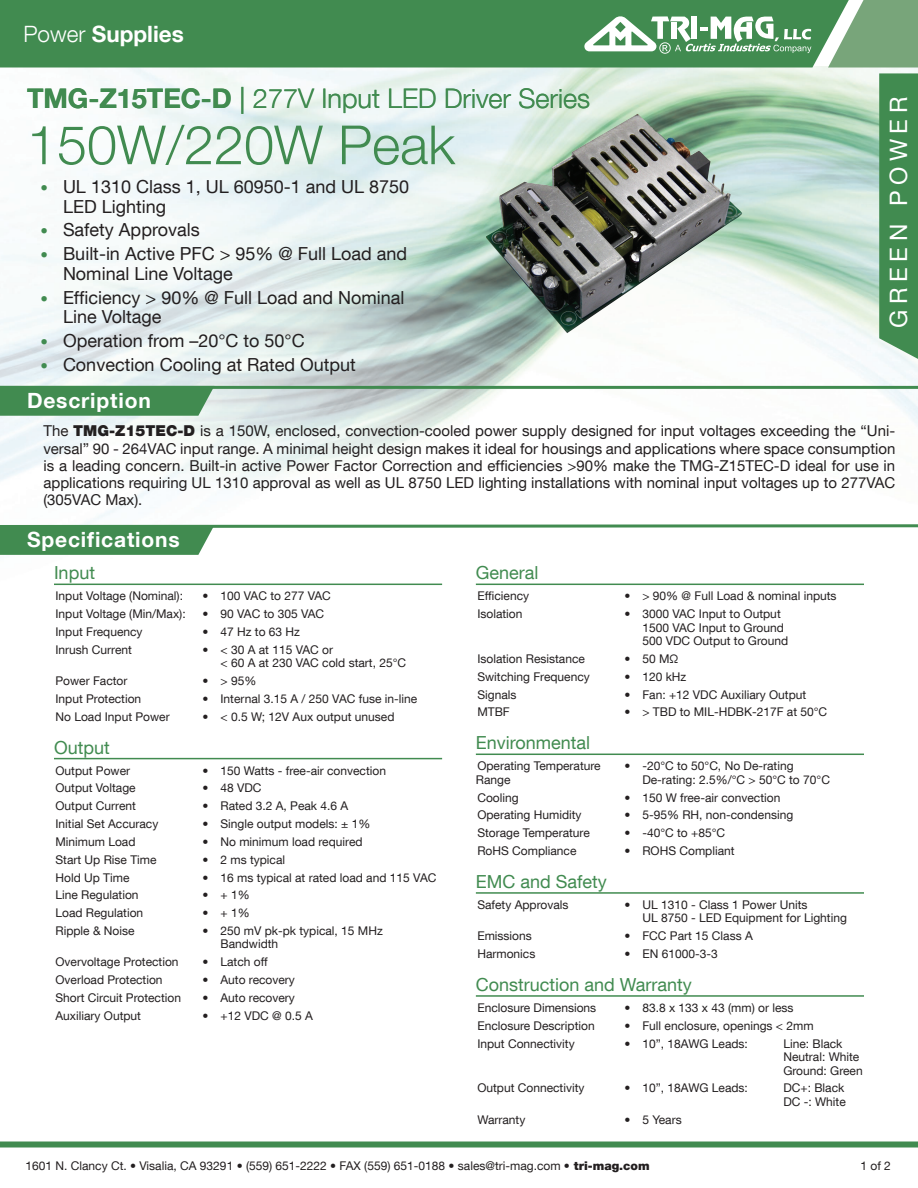
<style>
.page{position:relative;width:918px;height:1188px;background:#fff}
.page>*{position:absolute;margin:0;border:0;box-sizing:border-box;transform-origin:0 0}
.t1{font:300 54px "Helvetica Neue LT Com";color:#418b50}
.t2{font:300 27px "Helvetica Neue LT Com";color:#418b50}
.t3{font:24px "Helvetica Neue LT Com";letter-spacing:.23em;color:#fff}
.t4{font:700 22.5px "Helvetica Neue LT Com";color:#fff}
.t5{font:700 21px "Helvetica Neue LT Com";letter-spacing:.04em;color:#fff}
.t6{font:18px/19.5px "Helvetica Neue LT Com";color:#231f20}
.Spec_Subheads{font:18px "Helvetica Neue LT Com";color:#418b50}
.Description{font:15px/17.2px "Helvetica Neue LT Com";color:#231f20;text-align:justify}
.Specs{font:12px/13.5px "Helvetica Neue LT Com";color:#231f20}
.Specs_-_Tab{font:12px/13.5px "Helvetica Neue LT Com";color:#231f20}
.s1{font-weight:300}
.s2{font-weight:700}
.s3{font-weight:400}
.s4{font-size:15px;color:#418b50}
.s5{font-weight:900}
</style>
<div class="page">
<img style="left:0;top:68px;width:918px;height:518px">
<div style="left:0;top:0;width:828px;height:68px;background:#418b50"></div>
<svg style="left:584px;top:16px;width:227px;height:38px"></svg>
<div style="left:0;top:1142px;width:918px;height:6px;background:#418b50"></div>
<svg style="left:0;top:523px;width:918px;height:32px"></svg>
<hr style="left:0;top:386px;width:918px;height:3px;background:#418b50">
<svg style="left:0;top:388px;width:214px;height:28px;background:#488f57"></svg>
<svg style="left:828px;top:0;width:90px;height:359px;background:#92bd9c"></svg>
<hr style="left:54px;top:584px;width:388px;height:1px;background:#418b50">
<hr style="left:54px;top:758px;width:388px;height:1px;background:#418b50">
<hr style="left:476px;top:584px;width:388px;height:1px;background:#418b50">
<hr style="left:476px;top:754px;width:388px;height:1px;background:#418b50">
<hr style="left:476px;top:892px;width:388px;height:2px;background:#418b50">
<hr style="left:476px;top:995px;width:388px;height:2px;background:#418b50">
<img style="left:486px;top:114px;width:256px;height:219px">
<h3 class="t4" style="left:23px;top:20px;width:162px"><span class="s1">Power</span> Supplies</h3>
<p class="t2" style="left:27px;top:82px;width:565px"><span class="s2">TMG-Z15TEC-D</span> <span class="s3">|</span> 277V Input LED Driver Series</p>
<p class="t1" style="left:27px;top:112px;width:430px">150W/220W Peak</p>
<p class="t6" style="left:63px;top:177px;width:348px;text-indent:-22px"><span class="s4">•</span> UL 1310 Class 1, UL 60950-1 and UL 8750<br>LED Lighting</p>
<p class="t6" style="left:40px;top:220px;width:161px"><span class="s4">•</span> Safety Approvals</p>
<p class="t6" style="left:63px;top:244px;width:346px;text-indent:-22px"><span class="s4">•</span> Built-in Active PFC &gt; 95% @ Full Load and<br>Nominal Line Voltage</p>
<p class="t6" style="left:63px;top:287px;width:343px;text-indent:-22px"><span class="s4">•</span> Efficiency &gt; 90% @ Full Load and Nominal<br>Line Voltage</p>
<p class="t6" style="left:40px;top:330px;width:266px"><span class="s4">•</span> Operation from –20°C to 50°C</p>
<p class="t6" style="left:40px;top:354px;width:317px"><span class="s4">•</span> Convection Cooling at Rated Output</p>
<p class="t5" style="left:27px;top:387px;width:125px">Description</p>
<p class="t3" style="left:884px;top:328px;width:232px;rotate:-90deg">GREEN POWER</p>
<p class="Description" style="left:43px;top:422px;width:853px">The <span class="s5">TMG-Z15TEC-D</span> is a 150W, enclosed, convection-cooled power supply designed for input voltages exceeding the “Uni&shy;versal” 90 - 264VAC input range. A minimal height design makes it ideal for housings and applications where space consumption is a leading concern. Built-in active Power Factor Correction and efficiencies &gt;90% make the TMG-Z15TEC-D ideal for use in applications requiring UL 1310 approval as well as UL 8750 LED lighting installations with nominal input voltages up to 277VAC (305VAC Max).</p>
<p class="t5" style="left:27px;top:526px;width:154px">Specifications</p>
<p class="Spec_Subheads" style="left:54px;top:562px;width:43px">Input</p>
<p class="Specs" style="left:56px;top:589px;width:129px">Input Voltage (Nominal):</p>
<p class="Specs" style="left:202px;top:589px;width:130px">• 100 VAC to 277 VAC</p>
<p class="Specs" style="left:56px;top:607px;width:132px">Input Voltage (Min/Max):</p>
<p class="Specs" style="left:202px;top:607px;width:123px">• 90 VAC to 305 VAC</p>
<p class="Specs" style="left:56px;top:625px;width:89px">Input Frequency</p>
<p class="Specs" style="left:202px;top:625px;width:99px">• 47 Hz to 63 Hz</p>
<p class="Specs" style="left:56px;top:642px;width:78px">Inrush Current</p>
<p class="Specs" style="left:220px;top:642px;width:187px;text-indent:-18px">• &lt; 30 A at 115 VAC or<br>&lt; 60 A at 230 VAC cold start, 25°C</p>
<p class="Specs" style="left:56px;top:674px;width:73px">Power Factor</p>
<p class="Specs" style="left:202px;top:674px;width:55px">• &gt; 95%</p>
<p class="Specs" style="left:56px;top:692px;width:87px">Input Protection</p>
<p class="Specs" style="left:202px;top:692px;width:216px">• Internal 3.15 A / 250 VAC fuse in-line</p>
<p class="Specs" style="left:56px;top:709px;width:116px">No Load Input Power</p>
<p class="Specs" style="left:202px;top:709px;width:193px">• &lt; 0.5 W; 12V Aux output unused</p>
<p class="Spec_Subheads" style="left:54px;top:736px;width:57px">Output</p>
<p class="Specs" style="left:56px;top:763px;width:76px">Output Power</p>
<p class="Specs" style="left:202px;top:763px;width:185px">• 150 Watts - free-air convection</p>
<p class="Specs" style="left:56px;top:781px;width:82px">Output Voltage</p>
<p class="Specs" style="left:202px;top:781px;width:61px">• 48 VDC</p>
<p class="Specs" style="left:56px;top:799px;width:82px">Output Current</p>
<p class="Specs" style="left:202px;top:799px;width:147px">• Rated 3.2 A, Peak 4.6 A</p>
<p class="Specs" style="left:56px;top:817px;width:104px">Initial Set Accuracy</p>
<p class="Specs" style="left:202px;top:817px;width:169px">• Single output models: ± 1%</p>
<p class="Specs" style="left:56px;top:835px;width:82px">Minimum Load</p>
<p class="Specs" style="left:202px;top:835px;width:162px">• No minimum load required</p>
<p class="Specs" style="left:56px;top:852px;width:103px">Start Up Rise Time</p>
<p class="Specs" style="left:202px;top:852px;width:84px">• 2 ms typical</p>
<p class="Specs" style="left:56px;top:870px;width:76px">Hold Up Time</p>
<p class="Specs" style="left:202px;top:870px;width:235px">• 16 ms typical at rated load and 115 VAC</p>
<p class="Specs" style="left:56px;top:888px;width:85px">Line Regulation</p>
<p class="Specs" style="left:202px;top:888px;width:49px">• + 1%</p>
<p class="Specs" style="left:56px;top:906px;width:89px">Load Regulation</p>
<p class="Specs" style="left:202px;top:906px;width:49px">• + 1%</p>
<p class="Specs" style="left:56px;top:924px;width:81px">Ripple &amp; Noise</p>
<p class="Specs" style="left:220px;top:924px;width:164px;text-indent:-18px">• 250 mV pk-pk typical, 15 MHz<br>Bandwidth</p>
<p class="Specs" style="left:56px;top:955px;width:125px">Overvoltage Protection</p>
<p class="Specs" style="left:202px;top:955px;width:67px">• Latch off</p>
<p class="Specs" style="left:56px;top:973px;width:109px">Overload Protection</p>
<p class="Specs" style="left:202px;top:973px;width:94px">• Auto recovery</p>
<p class="Specs" style="left:56px;top:991px;width:127px">Short Circuit Protection</p>
<p class="Specs" style="left:202px;top:991px;width:94px">• Auto recovery</p>
<p class="Specs" style="left:56px;top:1008px;width:87px">Auxiliary Output</p>
<p class="Specs" style="left:202px;top:1008px;width:112px">• +12 VDC @ 0.5 A</p>
<p class="Spec_Subheads" style="left:476px;top:562px;width:64px">General</p>
<p class="Specs" style="left:477px;top:589px;width:53px">Efficiency</p>
<p class="Specs" style="left:624px;top:589px;width:214px">• &gt; 90% @ Full Load &amp; nominal inputs</p>
<p class="Specs" style="left:477px;top:607px;width:47px">Isolation</p>
<p class="Specs" style="left:642px;top:607px;width:147px;text-indent:-18px">• 3000 VAC Input to Output<br>1500 VAC Input to Ground<br>500 VDC Output to Ground</p>
<p class="Specs" style="left:477px;top:652px;width:109px">Isolation Resistance</p>
<p class="Specs" style="left:624px;top:652px;width:56px">• 50 MΩ</p>
<p class="Specs" style="left:477px;top:669px;width:114px">Switching Frequency</p>
<p class="Specs" style="left:624px;top:669px;width:64px">• 120 kHz</p>
<p class="Specs" style="left:477px;top:687px;width:41px">Signals</p>
<p class="Specs" style="left:624px;top:687px;width:183px">• Fan: +12 VDC Auxiliary Output</p>
<p class="Specs" style="left:477px;top:705px;width:34px">MTBF</p>
<p class="Specs" style="left:624px;top:705px;width:204px">• &gt; TBD to MIL-HDBK-217F at 50°C</p>
<p class="Spec_Subheads" style="left:476px;top:732px;width:116px">Environmental</p>
<p class="Specs" style="left:477px;top:759px;width:125px">Operating Temperature</p>
<p class="Specs" style="left:624px;top:759px;width:171px">• -20°C to 50°C, No De-rating</p>
<p class="Specs" style="left:476px;top:772px;width:36px">Range</p>
<p class="Specs" style="left:642px;top:772px;width:189px">De-rating: 2.5%/°C &gt; 50°C to 70°C</p>
<p class="Specs" style="left:477px;top:790px;width:43px">Cooling</p>
<p class="Specs" style="left:624px;top:790px;width:158px">• 150 W free-air convection</p>
<p class="Specs" style="left:477px;top:808px;width:106px">Operating Humidity</p>
<p class="Specs" style="left:624px;top:808px;width:170px">• 5-95% RH, non-condensing</p>
<p class="Specs" style="left:477px;top:826px;width:114px">Storage Temperature</p>
<p class="Specs" style="left:624px;top:826px;width:102px">• -40°C to +85°C</p>
<p class="Specs" style="left:477px;top:844px;width:101px">RoHS Compliance</p>
<p class="Specs" style="left:624px;top:844px;width:112px">• ROHS Compliant</p>
<p class="Spec_Subheads" style="left:476px;top:870px;width:133px">EMC and Safety</p>
<p class="Specs" style="left:477px;top:898px;width:93px">Safety Approvals</p>
<p class="Specs" style="left:642px;top:898px;width:206px;text-indent:-18px">• UL 1310 - Class 1 Power Units<br>UL 8750 - LED Equipment for Lighting</p>
<p class="Specs" style="left:477px;top:929px;width:56px">Emissions</p>
<p class="Specs" style="left:624px;top:929px;width:130px">• FCC Part 15 Class A</p>
<p class="Specs" style="left:477px;top:947px;width:60px">Harmonics</p>
<p class="Specs" style="left:624px;top:947px;width:95px">• EN 61000-3-3</p>
<p class="Spec_Subheads" style="left:476px;top:973px;width:218px">Construction and Warranty</p>
<p class="Specs" style="left:477px;top:1001px;width:120px">Enclosure Dimensions</p>
<p class="Specs" style="left:624px;top:1001px;width:171px">• 83.8 x 133 x 43 (mm) or less</p>
<p class="Specs" style="left:477px;top:1018px;width:119px">Enclosure Description</p>
<p class="Specs" style="left:624px;top:1018px;width:191px">• Full enclosure, openings &lt; 2mm</p>
<p class="Specs_-_Tab" style="left:477px;top:1036px;width:99px">Input Connectivity</p>
<p class="Specs_-_Tab" style="left:624px;top:1036px;width:125px">• 10”, 18AWG Leads:</p>
<p class="Specs_-_Tab" style="left:783px;top:1036px;width:81px">Line: Black<br>Neutral: White<br>Ground: Green</p>
<p class="Specs_-_Tab" style="left:477px;top:1081px;width:109px">Output Connectivity</p>
<p class="Specs_-_Tab" style="left:624px;top:1081px;width:125px">• 10”, 18AWG Leads:</p>
<p class="Specs_-_Tab" style="left:783px;top:1081px;width:64px">DC+: Black<br>DC -: White</p>
<p class="Specs" style="left:477px;top:1112px;width:49px">Warranty</p>
<p class="Specs" style="left:624px;top:1112px;width:59px">• 5 Years</p>
<p class="Specs" style="left:26px;top:1159px;width:626px">1601 N. Clancy Ct. • Visalia, CA 93291 • (559) 651-2222 • FAX (559) 651-0188 • sales@tri-mag.com • <span class="s5">tri-mag.com</span></p>
<p class="Specs" style="left:861px;top:1159px;width:32px">1 of 2</p>
</div>
